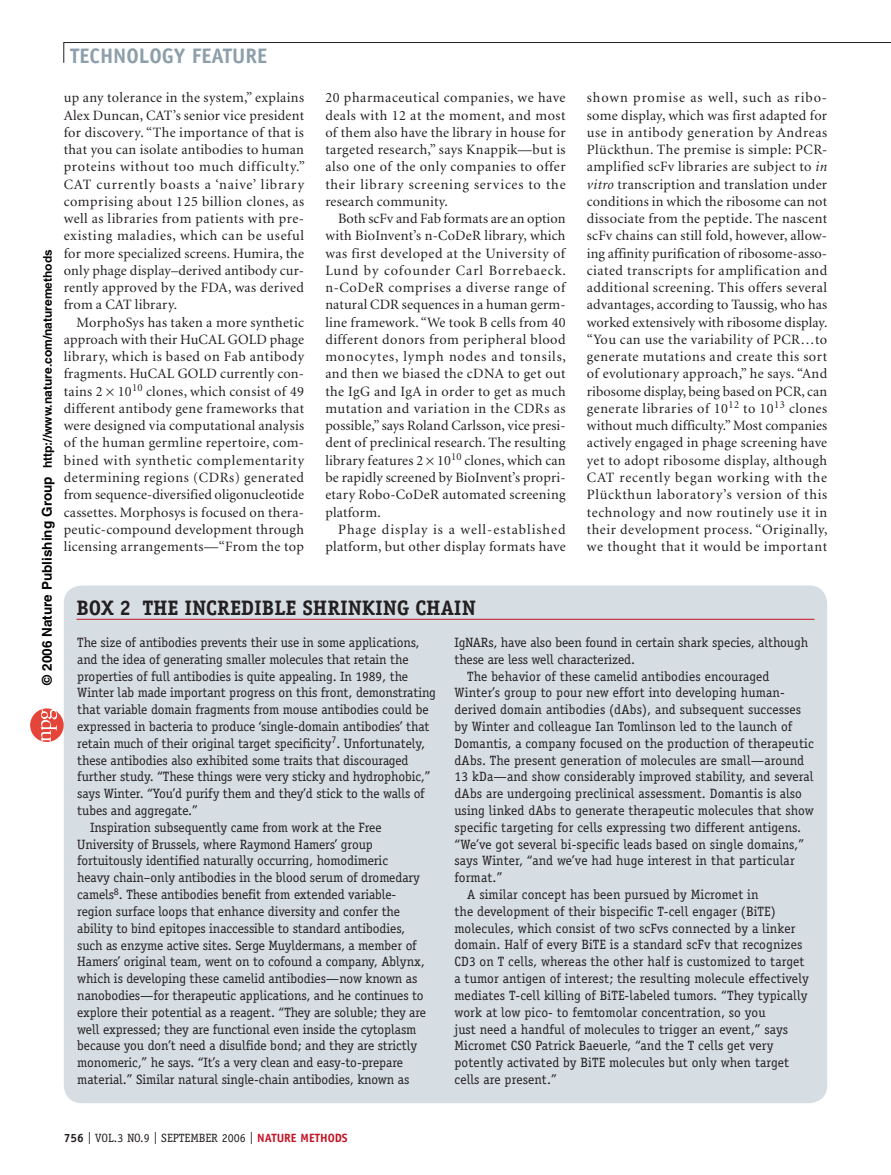
<style>
.page{position:relative;width:891px;height:1175px;background:#fff}
.page>*{position:absolute;margin:0;border:0;box-sizing:border-box;transform-origin:0 0}
.t1{font:700 21px "Officina Serif";color:#231f20}
.t2{font:700 21px "Officina Sans";color:#8c9faa}
.t3{font:14.25px/17.2px "Minion";letter-spacing:.02em;color:#231f20;text-align:justify}
.t4{font:13.5px "Officina Serif";letter-spacing:-.005em;color:#231f20}
.t5{font:700 12px "Helvetica";color:#000}
.t6{font:12px "Officina Serif";color:#231f20}
.s1{font-size:13.5px}
.s2{font-family:"Helvetica Bold 2";font-weight:400;font-size:13.5px}
.s3{font-family:"Arial"}
.s4{font-style:italic}
.s5{font-family:"Officina Sans";font-weight:700}
.s6{font-family:"Officina Sans";font-weight:700;color:#c31324}
</style>
<div class="page">
<svg style="left:63px;top:42px;width:828px;height:21px"></svg>
<div style="left:64px;top:585px;width:763px;height:518px;background:#d7dee3;border-radius:18px"></div>
<hr style="left:77px;top:619px;width:737px;height:1px;background:#c31324">
<svg style="left:30px;top:708px;width:34px;height:34px"></svg>
<p class="t5" style="left:40px;top:685px;width:437px;rotate:-90deg"><span class="s1">© 200</span><span class="s2">6</span> <span class="s1">Nature Publishing Group</span> http://www.nature.com/nature<span class="s3">methods</span></p>
<h1 class="t2" style="left:70px;top:48px;width:199px">TECHNOLOGY FEATURE</h1>
<p class="t3" style="left:64px;top:90px;width:243px">up any tolerance in the system,” explains Alex Duncan, CAT’s senior vice president for discovery. “The importance of that is that you can isolate antibodies to human proteins without too much difficulty.” CAT currently boasts a ‘naive’ library comprising about 125 billion clones, as well as libraries from patients with pre&shy;existing maladies, which can be useful for more specialized screens. Humira, the only phage display–derived antibody cur&shy;rently approved by the FDA, was derived from a CAT library.</p>
<p class="t3" style="left:64px;top:315px;width:242px;text-indent:13px">MorphoSys has taken a more synthetic approach with their HuCAL GOLD phage library, which is based on Fab antibody fragments. HuCAL GOLD currently con&shy;tains 2 10<sup>10</sup> clones, which consist of 49 different antibody gene frameworks that were designed via computational analysis of the human germline repertoire, com&shy;bined with synthetic complementarity determining regions (CDRs) generated from sequence-diversified oligonucleotide cassettes. Morphosys is focused on thera&shy;peutic-compound development through licensing arrangements—“From the top</p>
<p class="t3" style="left:325px;top:90px;width:242px">20 pharmaceutical companies, we have deals with 12 at the moment, and most of them also have the library in house for targeted research,” says Knappik—but is also one of the only companies to offer their library screening services to the research community.</p>
<p class="t3" style="left:325px;top:211px;width:242px;text-indent:13px">Both scFv and Fab formats are an option with BioInvent’s n-CoDeR library, which was first developed at the University of Lund by cofounder Carl Borrebaeck. n-CoDeR comprises a diverse range of natural CDR sequences in a human germ&shy;line framework. “We took B cells from 40 different donors from peripheral blood monocytes, lymph nodes and tonsils, and then we biased the cDNA to get out the IgG and IgA in order to get as much mutation and variation in the CDRs as possible,” says Roland Carlsson, vice presi&shy;dent of preclinical research. The resulting library features 2 10<sup>10</sup> clones, which can be rapidly screened by BioInvent’s propri&shy;etary Robo-CoDeR automated screening platform.</p>
<p class="t3" style="left:325px;top:522px;width:242px;text-align:right">Phage display is a well-established platform, but other display formats have</p>
<h1 class="t1" style="left:77px;top:599px;width:401px">BOX 2 THE INCREDIBLE SHRINKING CHAIN</h1>
<p class="t3" style="left:587px;top:90px;width:242px">shown promise as well, such as ribo&shy;some display, which was first adapted for use in antibody generation by Andreas Plückthun. The premise is simple: PCR&shy;amplified scFv libraries are subject to <span class="s4">in vitro</span> transcription and translation under conditions in which the ribosome can not dissociate from the peptide. The nascent scFv chains can still fold, however, allow&shy;ing affinity purification of ribosome-asso&shy;ciated transcripts for amplification and additional screening. This offers several advantages, according to Taussig, who has worked extensively with ribosome display. “You can use the variability of PCR…to generate mutations and create this sort of evolutionary approach,” he says. “And ribosome display, being based on PCR, can generate libraries of 10<sup>12</sup> to 10<sup>13</sup> clones without much difficulty.” Most companies actively engaged in phage screening have yet to adopt ribosome display, although CAT recently began working with the Plückthun laboratory’s version of this technology and now routinely use it in their development process. “Originally, we thought that it would be important</p>
<p class="t4" style="left:77px;top:637px;width:344px">The size of antibodies prevents their use in some applications,</p>
<p class="t4" style="left:77px;top:654px;width:333px">and the idea of generating smaller molecules that retain the</p>
<p class="t4" style="left:77px;top:671px;width:332px">properties of full antibodies is quite appealing. In 1989, the</p>
<p class="t4" style="left:77px;top:687px;width:360px">Winter lab made important progress on this front, demonstrating</p>
<p class="t4" style="left:77px;top:704px;width:353px">that variable domain fragments from mouse antibodies could be</p>
<p class="t4" style="left:77px;top:721px;width:354px">expressed in bacteria to produce ‘single-domain antibodies’ that</p>
<p class="t4" style="left:77px;top:738px;width:350px">retain much of their original target specificity<sup>7</sup>. Unfortunately,</p>
<p class="t4" style="left:77px;top:755px;width:333px">these antibodies also exhibited some traits that discouraged</p>
<p class="t4" style="left:77px;top:771px;width:355px">further study. “These things were very sticky and hydrophobic,”</p>
<p class="t4" style="left:77px;top:788px;width:349px">says Winter. “You’d purify them and they’d stick to the walls of</p>
<p class="t4" style="left:77px;top:805px;width:122px">tubes and aggregate.”</p>
<p class="t4" style="left:90px;top:822px;width:293px">Inspiration subsequently came from work at the Free</p>
<p class="t4" style="left:77px;top:839px;width:297px">University of Brussels, where Raymond Hamers’ group</p>
<p class="t4" style="left:77px;top:855px;width:312px">fortuitously identified naturally occurring, homodimeric</p>
<p class="t4" style="left:77px;top:872px;width:344px">heavy chain–only antibodies in the blood serum of dromedary</p>
<p class="t4" style="left:77px;top:889px;width:321px">camels<sup>8</sup>. These antibodies benefit from extended variable-</p>
<p class="t4" style="left:77px;top:906px;width:324px">region surface loops that enhance diversity and confer the</p>
<p class="t4" style="left:77px;top:923px;width:330px">ability to bind epitopes inaccessible to standard antibodies,</p>
<p class="t4" style="left:77px;top:939px;width:341px">such as enzyme active sites. Serge Muyldermans, a member of</p>
<p class="t4" style="left:77px;top:956px;width:349px">Hamers’ original team, went on to cofound a company, Ablynx,</p>
<p class="t4" style="left:77px;top:973px;width:342px">which is developing these camelid antibodies—now known as</p>
<p class="t4" style="left:77px;top:990px;width:348px">nanobodies—for therapeutic applications, and he continues to</p>
<p class="t4" style="left:77px;top:1007px;width:350px">explore their potential as a reagent. “They are soluble; they are</p>
<p class="t4" style="left:77px;top:1023px;width:341px">well expressed; they are functional even inside the cytoplasm</p>
<p class="t4" style="left:77px;top:1040px;width:342px">because you don’t need a disulfide bond; and they are strictly</p>
<p class="t4" style="left:77px;top:1057px;width:327px">monomeric,” he says. “It’s a very clean and easy-to-prepare</p>
<p class="t4" style="left:77px;top:1074px;width:333px">material.” Similar natural single-chain antibodies, known as</p>
<p class="t4" style="left:455px;top:637px;width:355px">IgNARs, have also been found in certain shark species, although</p>
<p class="t4" style="left:455px;top:654px;width:182px">these are less well characterized.</p>
<p class="t4" style="left:467px;top:671px;width:304px">The behavior of these camelid antibodies encouraged</p>
<p class="t4" style="left:455px;top:687px;width:332px">Winter’s group to pour new effort into developing human-</p>
<p class="t4" style="left:455px;top:704px;width:348px">derived domain antibodies (dAbs), and subsequent successes</p>
<p class="t4" style="left:455px;top:721px;width:339px">by Winter and colleague Ian Tomlinson led to the launch of</p>
<p class="t4" style="left:455px;top:738px;width:361px">Domantis, a company focused on the production of therapeutic</p>
<p class="t4" style="left:455px;top:755px;width:351px">dAbs. The present generation of molecules are small—around</p>
<p class="t4" style="left:455px;top:771px;width:361px">13 kDa—and show considerably improved stability, and several</p>
<p class="t4" style="left:455px;top:788px;width:349px">dAbs are undergoing preclinical assessment. Domantis is also</p>
<p class="t4" style="left:455px;top:805px;width:361px">using linked dAbs to generate therapeutic molecules that show</p>
<p class="t4" style="left:455px;top:822px;width:348px">specific targeting for cells expressing two different antigens.</p>
<p class="t4" style="left:455px;top:839px;width:351px">“We’ve got several bi-specific leads based on single domains,”</p>
<p class="t4" style="left:455px;top:855px;width:342px">says Winter, “and we’ve had huge interest in that particular</p>
<p class="t4" style="left:455px;top:872px;width:49px">format.”</p>
<p class="t4" style="left:467px;top:889px;width:293px">A similar concept has been pursued by Micromet in</p>
<p class="t4" style="left:455px;top:906px;width:323px">the development of their bispecific T-cell engager (BiTE)</p>
<p class="t4" style="left:455px;top:923px;width:343px">molecules, which consist of two scFvs connected by a linker</p>
<p class="t4" style="left:455px;top:939px;width:349px">domain. Half of every BiTE is a standard scFv that recognizes</p>
<p class="t4" style="left:455px;top:956px;width:351px">CD3 on T cells, whereas the other half is customized to target</p>
<p class="t4" style="left:455px;top:973px;width:356px">a tumor antigen of interest; the resulting molecule effectively</p>
<p class="t4" style="left:455px;top:990px;width:355px">mediates T-cell killing of BiTE-labeled tumors. “They typically</p>
<p class="t4" style="left:455px;top:1007px;width:313px">work at low pico- to femtomolar concentration, so you</p>
<p class="t4" style="left:455px;top:1023px;width:335px">just need a handful of molecules to trigger an event,” says</p>
<p class="t4" style="left:455px;top:1040px;width:320px">Micromet CSO Patrick Baeuerle, “and the T cells get very</p>
<p class="t4" style="left:455px;top:1057px;width:336px">potently activated by BiTE molecules but only when target</p>
<p class="t4" style="left:455px;top:1074px;width:104px">cells are present.”</p>
<p class="t6" style="left:64px;top:1133px;width:285px"><span class="s5">756</span> | VOL.3 NO.9 | SEPTEMBER 2006 | <span class="s6">NATURE METHODS</span></p>
</div>
